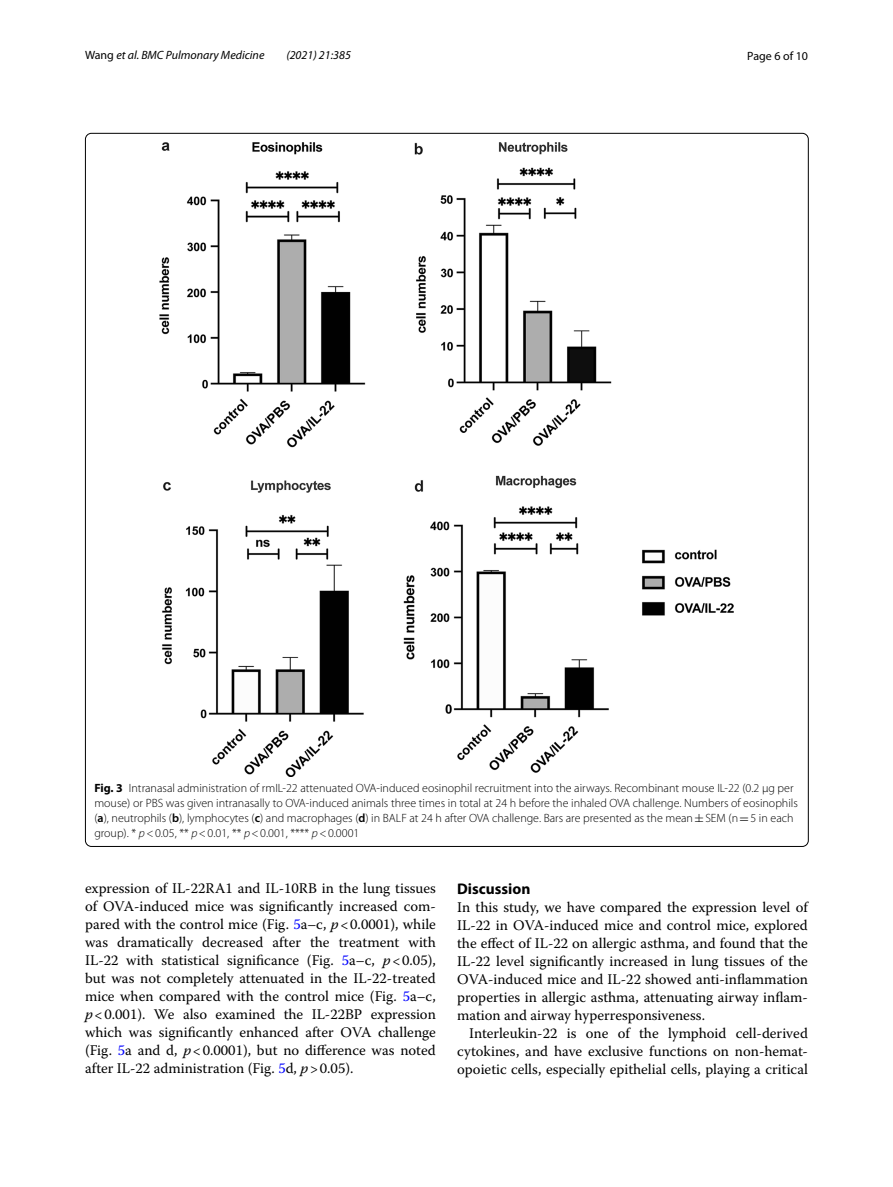
<style>
.page{position:relative;width:893px;height:1187px;background:#fff}
.page>*{position:absolute;margin:0;border:0;box-sizing:border-box;transform-origin:0 0}
.t1{font:700 15.45px "Myriad Pro";color:#000}
.t2{font:14.7px/18px "Warnock Pro";color:#000;text-align:justify}
.t3{font:300 12px/15px "Myriad Pro";color:#000}
.t4{font:italic 12px "Myriad Pro";color:#000}
.t5{font:12px "Myriad Pro";color:#000}
.s1{font-style:normal}
.s2{font-weight:700}
.s3{font-weight:600}
.s4{font-family:"MTSY";font-weight:400}
.s5{font-style:italic}
.s6{color:#00f}
</style>
<div class="page">
<img style="left:160px;top:142px;width:574px;height:634px">
<p class="t4" style="left:85px;top:48px;width:181px"><span class="s1">Wang</span> et al. BMC Pulmonary Medicine</p>
<p class="t4" style="left:286px;top:48px;width:66px">(2021) 21:385</p>
<p class="t5" style="left:747px;top:48px;width:62px">Page 6 of 10</p>
<p class="t3" style="left:94px;top:780px;width:705px"><span class="s2">Fig. 3</span> Intranasal administration of rmIL-22 attenuated OVA-induced eosinophil recruitment into the airways. Recombinant mouse IL-22 (0.2 µg per mouse) or PBS was given intranasally to OVA-induced animals three times in total at 24 h before the inhaled OVA challenge. Numbers of eosinophils (<span class="s3">a</span>), neutrophils (<span class="s3">b</span>), lymphocytes (<span class="s3">c</span>) and macrophages (<span class="s3">d</span>) in BALF at 24 h after OVA challenge. Bars are presented as the mean<span class="s4">±</span>SEM (n<span class="s4">=</span>5 in each group). * <span class="s5">p</span>&lt;0.05, ** <span class="s5">p</span>&lt;0.01, ** <span class="s5">p</span>&lt;0.001, **** <span class="s5">p</span>&lt;0.0001</p>
<p class="t2" style="left:85px;top:879px;width:352px">expression of IL-22RA1 and IL-10RB in the lung tissues of OVA-induced mice was significantly increased com&shy;pared with the control mice (Fig. <span class="s6">5</span>a–c, <span class="s5">p</span>&lt;0.0001), while was dramatically decreased after the treatment with IL-22 with statistical significance (Fig. <span class="s6">5</span>a–c, <span class="s5">p</span>&lt;0.05), but was not completely attenuated in the IL-22-treated mice when compared with the control mice (Fig. <span class="s6">5</span>a–c, <span class="s5">p</span>&lt;0.001). We also examined the IL-22BP expression which was significantly enhanced after OVA challenge (Fig. <span class="s6">5</span>a and d, <span class="s5">p</span>&lt;0.0001), but no difference was noted after IL-22 administration (Fig. <span class="s6">5</span>d, <span class="s5">p</span>&gt;0.05).</p>
<p class="t1" style="left:457px;top:878px;width:75px">Discussion</p>
<p class="t2" style="left:457px;top:897px;width:352px">In this study, we have compared the expression level of IL-22 in OVA-induced mice and control mice, explored the effect of IL-22 on allergic asthma, and found that the IL-22 level significantly increased in lung tissues of the OVA-induced mice and IL-22 showed anti-inflammation properties in allergic asthma, attenuating airway inflam&shy;mation and airway hyperresponsiveness.</p>
<p class="t2" style="left:457px;top:1023px;width:352px;text-indent:12px">Interleukin-22 is one of the lymphoid cell-derived cytokines, and have exclusive functions on non-hemat&shy;opoietic cells, especially epithelial cells, playing a critical</p>
</div>
